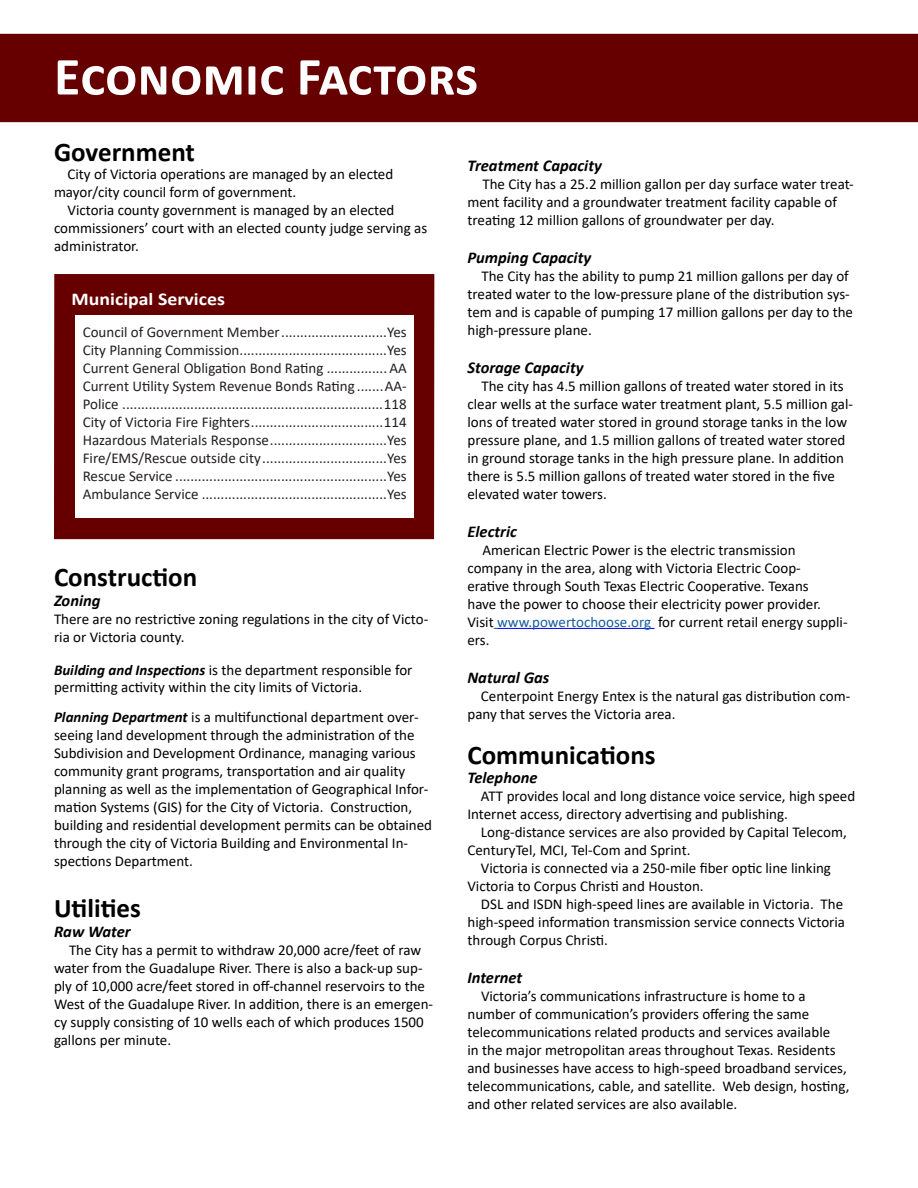
<style>
.page{position:relative;width:918px;height:1188px;background:#fff}
.page>*{position:absolute;margin:0;border:0;box-sizing:border-box;transform-origin:0 0}
.t1{font:700 54px "Calibri";color:#fff}
.t2{font:700 27px "Calibri";color:#000}
.t3{font:700 18px "Calibri";color:#fff;scale:1.1 1}
.t4{font:italic 700 16.5px "Calibri";color:#000}
.t5{font:15px/18px "Calibri";color:#000}
.t6{font:15px "Calibri";color:#231f20}
.s1{font-weight:700;font-style:italic}
.s2{color:#175d9e}
</style>
<div class="page">
<div style="left:1px;top:35px;width:916px;height:86px;background:#600"></div>
<div style="left:0;top:34px;width:918px;height:88px;border:2px solid #600"></div>
<hr style="left:497px;top:628px;width:158px;height:1px;background:#00f">
<div style="left:55px;top:275px;width:379px;height:263px;background:#600"></div>
<div style="left:54px;top:274px;width:380px;height:265px;border:2px solid #600"></div>
<div style="left:76px;top:315px;width:338px;height:203px;background:#fff"></div>
<p class="t1" style="left:54px;top:38px;width:426px">Economic Factors</p>
<p class="t2" style="left:54px;top:133px;width:143px">Government</p>
<p class="t5" style="left:54px;top:165px;width:341px;text-indent:14px">City of Victoria operations are managed by an elected mayor/city council form of government.</p>
<p class="t5" style="left:54px;top:201px;width:375px;text-indent:14px">Victoria county government is managed by an elected commissioners’ court with an elected county judge serving as administrator.</p>
<p class="t3" style="left:72px;top:286px;width:141px">Municipal Services</p>
<p class="t6" style="left:83px;top:322px;width:325px">Council of Government Member............................Yes</p>
<p class="t6" style="left:83px;top:340px;width:325px">City Planning Commission.......................................Yes</p>
<p class="t6" style="left:83px;top:358px;width:326px">Current General Obligation Bond Rating ................ AA</p>
<p class="t6" style="left:83px;top:376px;width:325px">Current Utility System Revenue Bonds Rating .......AA-</p>
<p class="t6" style="left:83px;top:394px;width:326px">Police .....................................................................118</p>
<p class="t6" style="left:83px;top:412px;width:326px">City of Victoria Fire Fighters...................................114</p>
<p class="t6" style="left:83px;top:430px;width:325px">Hazardous Materials Response...............................Yes</p>
<p class="t6" style="left:83px;top:448px;width:325px">Fire/EMS/Rescue outside city.................................Yes</p>
<p class="t6" style="left:83px;top:466px;width:325px">Rescue Service ........................................................Yes</p>
<p class="t6" style="left:83px;top:484px;width:325px">Ambulance Service .................................................Yes</p>
<p class="t2" style="left:54px;top:558px;width:145px">Construction</p>
<p class="t4" style="left:54px;top:589px;width:48px">Zoning</p>
<p class="t5" style="left:54px;top:610px;width:376px">There are no restrictive zoning regulations in the city of Victo&shy;ria or Victoria county.</p>
<p class="t5" style="left:54px;top:661px;width:360px;line-height:17.2px"><span class="s1">Building and Inspections</span> is the department responsible for permitting activity within the city limits of Victoria.</p>
<p class="t5" style="left:54px;top:708px;width:380px"><span class="s1">Planning Department</span> is a multifunctional department over&shy;seeing land development through the administration of the Subdivision and Development Ordinance, managing various community grant programs, transportation and air quality planning as well as the implementation of Geographical Infor&shy;mation Systems (GIS) for the City of Victoria. Construction, building and residential development permits can be obtained through the city of Victoria Building and Environmental In&shy;spections Department.</p>
<p class="t2" style="left:54px;top:889px;width:88px">Utilities</p>
<p class="t4" style="left:54px;top:919px;width:78px">Raw Water</p>
<p class="t5" style="left:54px;top:940px;width:381px;text-indent:15px">The City has a permit to withdraw 20,000 acre/feet of raw water from the Guadalupe River. There is also a back-up sup&shy;ply of 10,000 acre/feet stored in off-channel reservoirs to the West of the Guadalupe River. In addition, there is an emergen&shy;cy supply consisting of 10 wells each of which produces 1500 gallons per minute.</p>
<p class="t4" style="left:467px;top:154px;width:136px">Treatment Capacity</p>
<p class="t5" style="left:467px;top:175px;width:388px;text-indent:15px">The City has a 25.2 million gallon per day surface water treat&shy;ment facility and a groundwater treatment facility capable of treating 12 million gallons of groundwater per day.</p>
<p class="t4" style="left:467px;top:246px;width:125px">Pumping Capacity</p>
<p class="t5" style="left:467px;top:267px;width:387px;text-indent:14px">The City has the ability to pump 21 million gallons per day of treated water to the low-pressure plane of the distribution sys&shy;tem and is capable of pumping 17 million gallons per day to the high-pressure plane.</p>
<p class="t4" style="left:467px;top:356px;width:118px">Storage Capacity</p>
<p class="t5" style="left:467px;top:377px;width:387px;text-indent:14px">The city has 4.5 million gallons of treated water stored in its clear wells at the surface water treatment plant, 5.5 million gal&shy;lons of treated water stored in ground storage tanks in the low pressure plane, and 1.5 million gallons of treated water stored in ground storage tanks in the high pressure plane. In addition there is 5.5 million gallons of treated water stored in the five elevated water towers.</p>
<p class="t4" style="left:467px;top:520px;width:51px">Electric</p>
<p class="t5" style="left:467px;top:540px;width:382px;text-indent:15px">American Electric Power is the electric transmission company in the area, along with Victoria Electric Coop-<br>erative through South Texas Electric Cooperative. Texans<br>have the power to choose their electricity power provider.<br>Visit <span class="s2">www.powertochoose.org</span> for current retail energy suppli&shy;ers.</p>
<p class="t4" style="left:467px;top:665px;width:83px">Natural Gas</p>
<p class="t5" style="left:467px;top:686px;width:384px;text-indent:14px">Centerpoint Energy Entex is the natural gas distribution com&shy;pany that serves the Victoria area.</p>
<p class="t2" style="left:467px;top:735px;width:190px">Communications</p>
<p class="t4" style="left:467px;top:766px;width:72px">Telephone</p>
<p class="t5" style="left:467px;top:787px;width:389px;text-indent:14px">ATT provides local and long distance voice service, high speed<br>Internet access, directory advertising and publishing.</p>
<p class="t5" style="left:467px;top:823px;width:381px;text-indent:14px">Long-distance services are also provided by Capital Telecom,<br>CenturyTel, MCI, Tel-Com and Sprint.</p>
<p class="t5" style="left:467px;top:859px;width:365px;text-indent:14px">Victoria is connected via a 250-mile fiber optic line linking<br>Victoria to Corpus Christi and Houston.</p>
<p class="t5" style="left:467px;top:895px;width:379px;text-indent:14px">DSL and ISDN high-speed lines are available in Victoria. The high-speed information transmission service connects Victoria through Corpus Christi.</p>
<p class="t4" style="left:467px;top:966px;width:56px">Internet</p>
<p class="t5" style="left:467px;top:987px;width:384px;text-indent:14px">Victoria’s communications infrastructure is home to a number of communication’s providers offering the same telecommunications related products and services available<br>in the major metropolitan areas throughout Texas. Residents and businesses have access to high-speed broadband services, telecommunications, cable, and satellite. Web design, hosting, and other related services are also available.</p>
</div>
